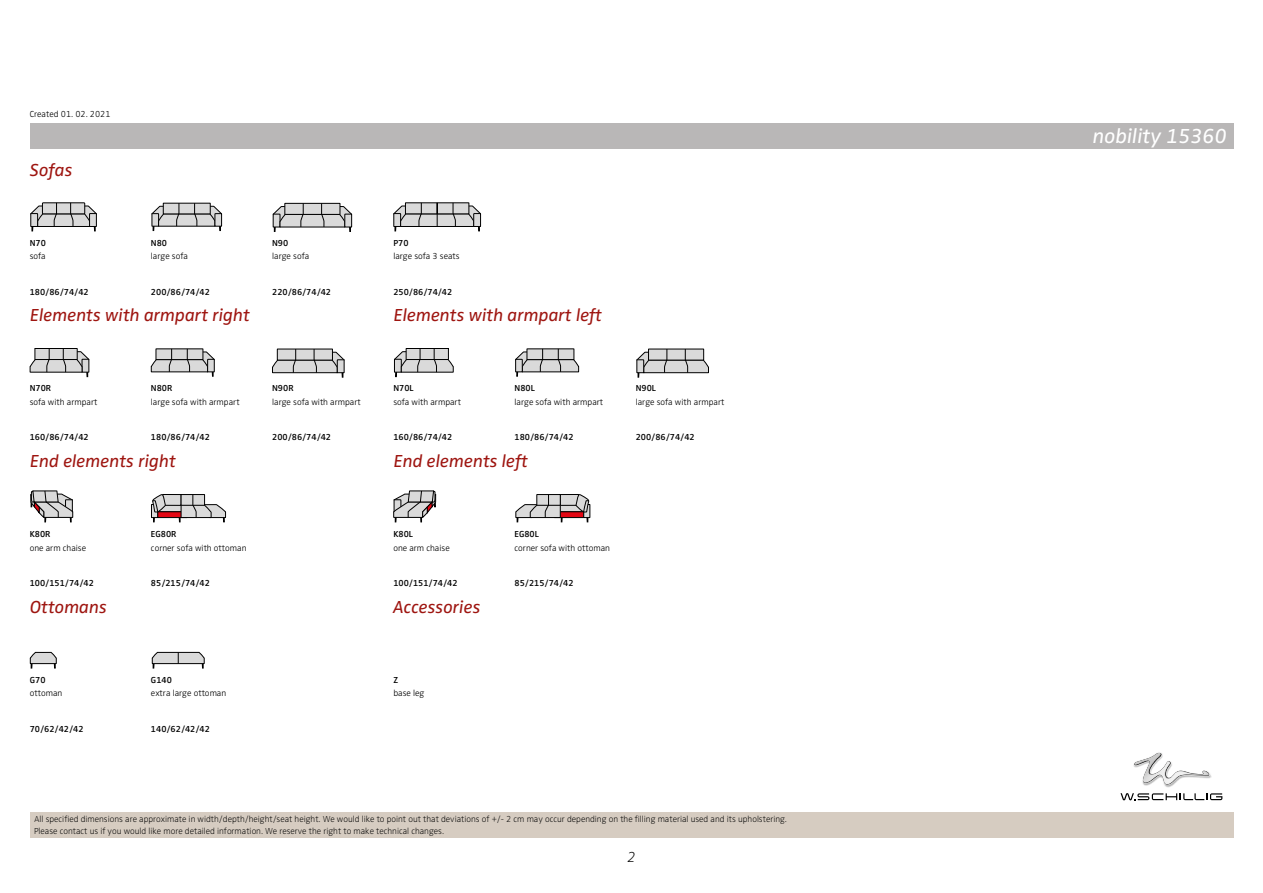
<style>
.page{position:relative;width:1263px;height:893px;background:#fff}
.page>*{position:absolute;margin:0;border:0;box-sizing:border-box;transform-origin:0 0}
.t1{font:italic 21px "Zwo Pro";color:#fff}
.t2{font:italic 18px "Zwo Pro";color:#9e1510}
.t3{font:italic 300 expanded 15px "Zwo Pro";color:#000}
.t4{font:300 expanded 9px/12px "Zwo Pro";color:#000}
.t5{font:300 9px "Zwo Pro";color:#000}
.t6{font:600 9px "Zwo Pro";color:#000}
</style>
<div class="page">
<div style="left:30px;top:123px;width:1203px;height:26px;background:#b9b7b7"></div>
<div style="left:30px;top:812px;width:1203px;height:26px;background:#d6ccc1"></div>
<svg style="left:30px;top:203px;width:67px;height:28px"></svg>
<svg style="left:152px;top:203px;width:70px;height:28px"></svg>
<svg style="left:273px;top:203px;width:79px;height:29px"></svg>
<svg style="left:393px;top:203px;width:88px;height:28px"></svg>
<svg style="left:30px;top:348px;width:59px;height:29px"></svg>
<svg style="left:151px;top:349px;width:64px;height:27px"></svg>
<svg style="left:272px;top:349px;width:72px;height:28px"></svg>
<svg style="left:394px;top:348px;width:59px;height:29px"></svg>
<svg style="left:515px;top:349px;width:64px;height:27px"></svg>
<svg style="left:636px;top:349px;width:73px;height:28px"></svg>
<svg style="left:30px;top:490px;width:43px;height:32px"></svg>
<svg style="left:151px;top:494px;width:75px;height:28px"></svg>
<svg style="left:393px;top:490px;width:43px;height:32px"></svg>
<svg style="left:515px;top:494px;width:75px;height:28px"></svg>
<svg style="left:30px;top:652px;width:27px;height:16px"></svg>
<svg style="left:152px;top:652px;width:52px;height:16px"></svg>
<img style="left:1144px;top:776px;width:68px;height:12px">
<svg style="left:1133px;top:752px;width:78px;height:33px"></svg>
<img style="left:1134px;top:753px;width:75px;height:31px">
<svg style="left:1120px;top:793px;width:102px;height:7px"></svg>
<p class="t5" style="left:30px;top:109px;width:82px">Created 01. 02. 2021</p>
<h2 class="t2" style="left:30px;top:159px;width:44px">Sofas</h2>
<p class="t6" style="left:30px;top:237px;width:18px">N70</p>
<p class="t5" style="left:30px;top:251px;width:18px">sofa</p>
<p class="t6" style="left:30px;top:286px;width:60px">180/86/74/42</p>
<p class="t6" style="left:151px;top:237px;width:18px">N80</p>
<p class="t5" style="left:151px;top:251px;width:39px">large sofa</p>
<p class="t6" style="left:151px;top:286px;width:60px">200/86/74/42</p>
<p class="t6" style="left:272px;top:237px;width:18px">N90</p>
<p class="t5" style="left:272px;top:251px;width:39px">large sofa</p>
<p class="t6" style="left:272px;top:286px;width:60px">220/86/74/42</p>
<p class="t6" style="left:393px;top:237px;width:17px">P70</p>
<p class="t5" style="left:393px;top:251px;width:68px">large sofa 3 seats</p>
<p class="t6" style="left:393px;top:286px;width:60px">250/86/74/42</p>
<h2 class="t2" style="left:30px;top:305px;width:221px">Elements with armpart right</h2>
<h2 class="t2" style="left:394px;top:305px;width:210px">Elements with armpart left</h2>
<p class="t6" style="left:30px;top:383px;width:23px">N70R</p>
<p class="t5" style="left:30px;top:397px;width:69px">sofa with armpart</p>
<p class="t6" style="left:30px;top:432px;width:60px">160/86/74/42</p>
<p class="t6" style="left:151px;top:383px;width:23px">N80R</p>
<p class="t5" style="left:151px;top:397px;width:90px">large sofa with armpart</p>
<p class="t6" style="left:151px;top:432px;width:60px">180/86/74/42</p>
<p class="t6" style="left:272px;top:383px;width:23px">N90R</p>
<p class="t5" style="left:272px;top:397px;width:90px">large sofa with armpart</p>
<p class="t6" style="left:272px;top:432px;width:60px">200/86/74/42</p>
<p class="t6" style="left:393px;top:383px;width:22px">N70L</p>
<p class="t5" style="left:393px;top:397px;width:69px">sofa with armpart</p>
<p class="t6" style="left:393px;top:432px;width:60px">160/86/74/42</p>
<p class="t6" style="left:514px;top:383px;width:22px">N80L</p>
<p class="t5" style="left:514px;top:397px;width:90px">large sofa with armpart</p>
<p class="t6" style="left:514px;top:432px;width:60px">180/86/74/42</p>
<h2 class="t2" style="left:30px;top:451px;width:147px">End elements right</h2>
<h2 class="t2" style="left:394px;top:451px;width:135px">End elements left</h2>
<p class="t6" style="left:30px;top:529px;width:22px">K80R</p>
<p class="t5" style="left:30px;top:542px;width:58px">one arm chaise</p>
<p class="t6" style="left:30px;top:578px;width:66px">100/151/74/42</p>
<p class="t6" style="left:151px;top:529px;width:27px">EG80R</p>
<p class="t5" style="left:151px;top:542px;width:97px">corner sofa with ottoman</p>
<p class="t6" style="left:151px;top:578px;width:60px">85/215/74/42</p>
<p class="t6" style="left:393px;top:529px;width:21px">K80L</p>
<p class="t5" style="left:393px;top:542px;width:58px">one arm chaise</p>
<p class="t6" style="left:393px;top:578px;width:66px">100/151/74/42</p>
<h2 class="t2" style="left:30px;top:596px;width:78px">Ottomans</h2>
<h2 class="t2" style="left:393px;top:596px;width:89px">Accessories</h2>
<p class="t6" style="left:30px;top:674px;width:17px">G70</p>
<p class="t5" style="left:30px;top:688px;width:34px">ottoman</p>
<p class="t6" style="left:30px;top:723px;width:55px">70/62/42/42</p>
<p class="t6" style="left:151px;top:674px;width:22px">G140</p>
<p class="t5" style="left:151px;top:688px;width:77px">extra large ottoman</p>
<p class="t6" style="left:151px;top:723px;width:60px">140/62/42/42</p>
<p class="t6" style="left:393px;top:674px;width:6px">Z</p>
<p class="t5" style="left:393px;top:688px;width:33px">base leg</p>
<p class="t6" style="left:514px;top:529px;width:26px">EG80L</p>
<p class="t5" style="left:514px;top:542px;width:97px">corner sofa with ottoman</p>
<p class="t6" style="left:514px;top:578px;width:60px">85/215/74/42</p>
<p class="t6" style="left:636px;top:383px;width:22px">N90L</p>
<p class="t5" style="left:636px;top:397px;width:90px">large sofa with armpart</p>
<p class="t6" style="left:636px;top:432px;width:60px">200/86/74/42</p>
<p class="t4" style="left:34px;top:813px;width:754px">All specified dimensions are approximate in width/depth/height/seat height. We would like to point out that deviations of +/- 2 cm may occur depending on the filling material used and its upholstering.<br>Please contact us if you would like more detailed information. We reserve the right to make technical changes.</p>
<h3 class="t3" style="left:627px;top:848px;width:10px">2</h3>
<h1 class="t1" style="left:1093px;top:124px;width:136px">nobility 15360</h1>
</div>
